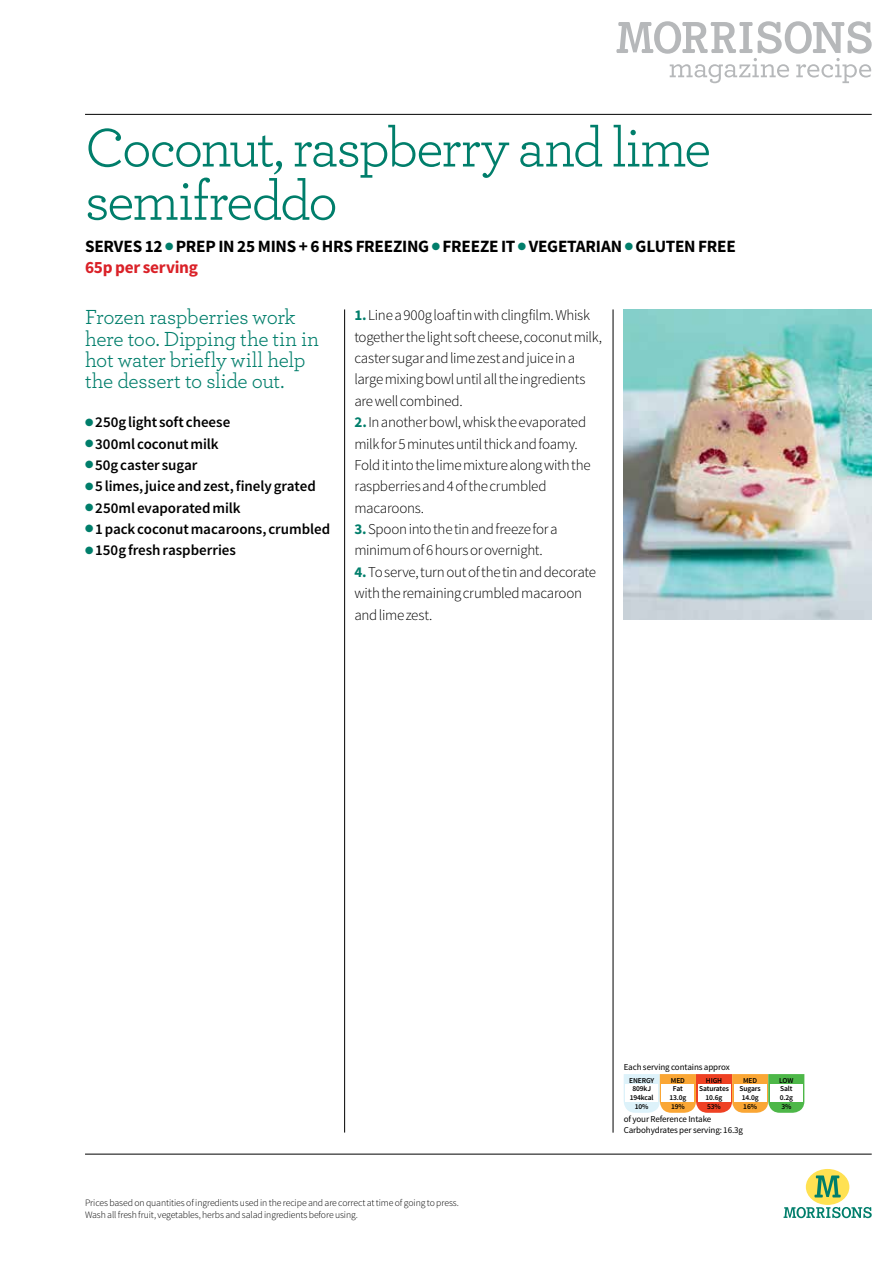
<style>
.page{position:relative;width:893px;height:1263px;background:#fff}
.page>*{position:absolute;margin:0;border:0;box-sizing:border-box;transform-origin:0 0}
.t1{font:57px/53.2px "Archer";letter-spacing:-.04em;color:#007e6b}
.t2{font:21.3px/21.3px "Archer";letter-spacing:-.02em;color:#007e6b}
.t3{font:700 17.25px "Source Sans Pro";letter-spacing:-.015em;color:#000}
.t4{font:700 17.25px "Source Sans Pro";color:#da2128}
.t5{font:300 15px/21.3px "Source Sans Pro";letter-spacing:-.02em;color:#000}
.t6{font:600 15px "Source Sans Pro";letter-spacing:-.005em;color:#000}
.t7{font:300 9.75px/12px "Source Sans Pro";letter-spacing:-.01em;color:#000}
.t8{font:9px/10.5px "Source Sans Pro";letter-spacing:-.01em;color:#000}
.t9{font:600 7.5px/8.6px "Source Sans Pro";letter-spacing:-.02em;color:#000;text-align:center}
.s1{color:#007e6b}
.s2{font-weight:700;color:#007e6b}
</style>
<div class="page">
<div style="left:806px;top:1169px;width:43px;height:36px;background:#ffe152;border-radius:50%"></div>
<svg style="left:814px;top:1175px;width:27px;height:22px"></svg>
<svg style="left:783px;top:1207px;width:89px;height:11px"></svg>
<hr style="left:344px;top:309px;width:1px;height:823px;background:#000">
<hr style="left:613px;top:309px;width:1px;height:824px;background:#000">
<hr style="left:85px;top:114px;width:787px;height:1px;background:#000">
<hr style="left:85px;top:1154px;width:787px;height:1px;background:#000">
<svg style="left:616px;top:21px;width:256px;height:62px"></svg>
<svg style="left:624px;top:1074px;width:180px;height:39px"></svg>
<div style="left:770px;top:1084px;width:33px;height:18px;background:#fff"></div>
<img style="left:624px;top:309px;width:248px;height:311px">
<h1 class="t1" style="left:85px;top:118px;width:628px">Coconut, raspberry and lime semifreddo</h1>
<p class="t3" style="left:85px;top:235px;width:592px">SERVES 12 <span class="s1">●</span> PREP IN 25 MINS + 6 HRS FREEZING <span class="s1">●</span> FREEZE IT <span class="s1">●</span> VEGETARIAN <span class="s1">●</span> GLUTEN</p>
<p class="t3" style="left:698px;top:235px;width:39px">FREE</p>
<p class="t4" style="left:85px;top:256px;width:114px">65P PER SERVING</p>
<h2 class="t2" style="left:85px;top:305px;width:236px">Frozen raspberries work here too. Dipping the tin in hot water briefly will help the dessert to slide out.</h2>
<p class="t6" style="left:85px;top:413px;width:147px"><span class="s1">●</span> 250g light soft cheese</p>
<p class="t6" style="left:85px;top:434px;width:135px"><span class="s1">●</span> 300ml coconut milk</p>
<p class="t6" style="left:85px;top:455px;width:114px"><span class="s1">●</span> 50g caster sugar</p>
<p class="t6" style="left:85px;top:477px;width:232px"><span class="s1">●</span> 5 limes, juice and zest, finely grated</p>
<p class="t6" style="left:85px;top:498px;width:157px"><span class="s1">●</span> 250ml evaporated milk</p>
<p class="t6" style="left:85px;top:520px;width:247px"><span class="s1">●</span> 1 pack coconut macaroons, crumbled</p>
<p class="t6" style="left:85px;top:541px;width:152px"><span class="s1">●</span> 150g fresh raspberries</p>
<p class="t5" style="left:354px;top:305px;width:249px"><span class="s2">1.</span> Line a 900g loaf tin with clingfilm. Whisk together the light soft cheese, coconut milk, caster sugar and lime zest and juice in a large mixing bowl until all the ingredients are well combined.</p>
<p class="t5" style="left:354px;top:412px;width:238px"><span class="s2">2.</span> In another bowl, whisk the evaporated milk for 5 minutes until thick and foamy.<br>Fold it into the lime mixture along with the raspberries and 4 of the crumbled macaroons.</p>
<p class="t5" style="left:354px;top:518px;width:205px"><span class="s2">3.</span> Spoon into the tin and freeze for a minimum of 6 hours or overnight.</p>
<p class="t5" style="left:354px;top:561px;width:243px"><span class="s2">4.</span> To serve, turn out of the tin and decorate with the remaining crumbled macaroon and lime zest.</p>
<p class="t7" style="left:85px;top:1197px;width:375px">Prices based on quantities of ingredients used in the recipe and are correct at time of going to press.<br>Wash all fresh fruit, vegetables, herbs and salad ingredients before using.</p>
<p class="t8" style="left:624px;top:1062px;width:108px">Each serving contains approx</p>
<p class="t9" style="left:629px;top:1076px;width:27px">ENERGY<br>809kJ<br>194kcal</p>
<p class="t9" style="left:635px;top:1102px;width:15px">10%</p>
<p class="t9" style="left:669px;top:1076px;width:18px">MED<br>Fat<br>13.0g</p>
<p class="t9" style="left:671px;top:1102px;width:15px">19%</p>
<p class="t9" style="left:699px;top:1076px;width:31px">HIGH<br>Saturates<br>10.6g</p>
<p class="t9" style="left:707px;top:1102px;width:15px">53%</p>
<p class="t9" style="left:740px;top:1076px;width:23px">MED<br>Sugars<br>14.0g</p>
<p class="t9" style="left:743px;top:1102px;width:15px">16%</p>
<p class="t8" style="left:624px;top:1114px;width:121px">of your Reference Intake<br>Carbohydrates per serving: 16.3g</p>
<p class="t9" style="left:779px;top:1076px;width:16px;text-align:left">LOW<br>Salt<br>0.2g</p>
<p class="t9" style="left:781px;top:1102px;width:12px">3%</p>
</div>
